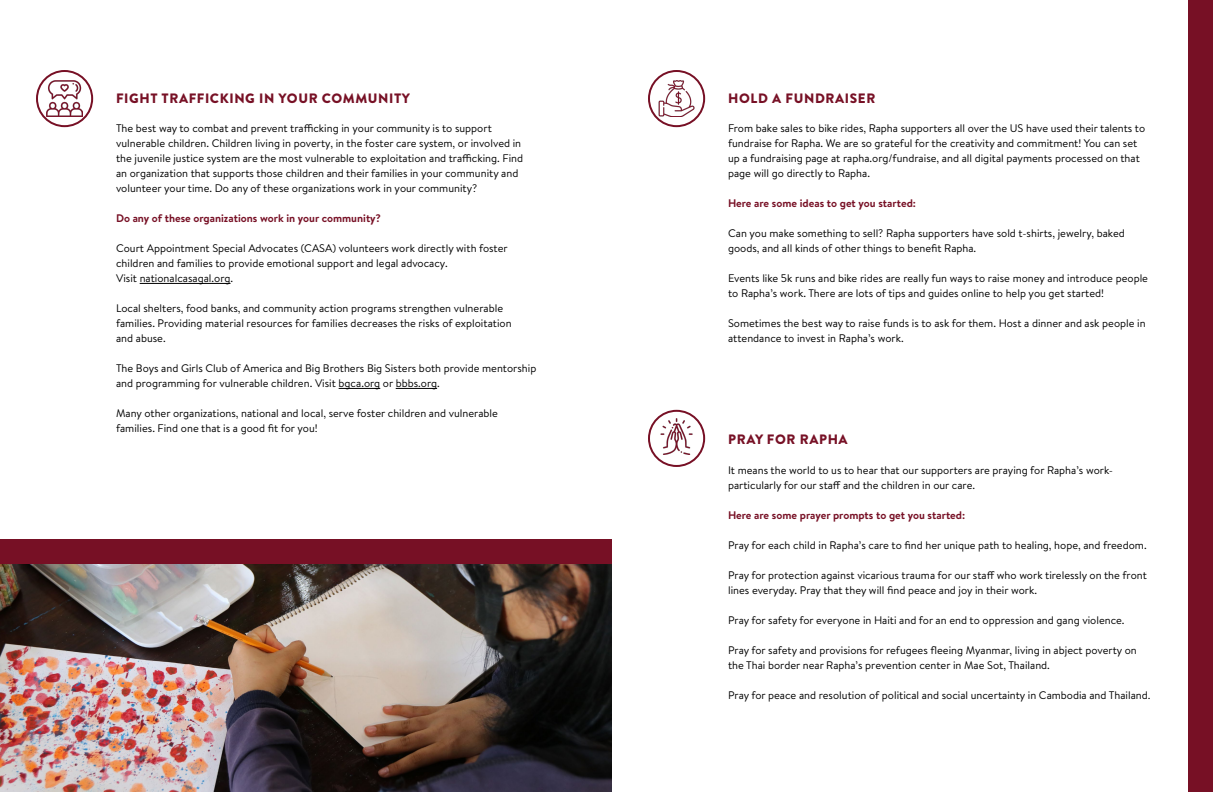
<style>
.page{position:relative;width:1224px;height:792px;background:#fff}
.page>*{position:absolute;margin:0;border:0;box-sizing:border-box;transform-origin:0 0}
.t1{font:900 13.6px "Brandon Text";letter-spacing:.045em;color:#771025}
.t2{font:11px/15px "Brandon Text";color:#000}
.t3{font:700 11px "Brandon Text";color:#771025}
.s1{font-family:"Minion Pro";font-size:12px}
</style>
<div class="page">
<svg style="left:37px;top:71px;width:55px;height:55px"></svg>
<img style="left:47px;top:81px;width:36px;height:36px">
<div style="left:36px;top:70px;width:57px;height:57px;border:2px solid #771025;border-radius:50%"></div>
<hr style="left:140px;top:283px;width:91px;height:1px;background:#000">
<hr style="left:339px;top:388px;width:41px;height:1px;background:#000">
<hr style="left:396px;top:388px;width:41px;height:1px;background:#000">
<svg style="left:649px;top:71px;width:55px;height:55px"></svg>
<img style="left:659px;top:81px;width:36px;height:36px">
<div style="left:648px;top:70px;width:57px;height:57px;border:2px solid #771025;border-radius:50%"></div>
<svg style="left:649px;top:411px;width:55px;height:55px"></svg>
<img style="left:659px;top:418px;width:36px;height:36px">
<div style="left:648px;top:410px;width:57px;height:57px;border:2px solid #771025;border-radius:50%"></div>
<div style="left:1188px;top:0;width:25px;height:792px;background:#771025"></div>
<img style="left:0;top:564px;width:612px;height:228px">
<div style="left:0;top:539px;width:612px;height:25px;background:#771025"></div>
<p class="t1" style="left:116px;top:89px;width:296px">FIGHT TRAFFICKING IN YOUR COMMUNITY</p>
<p class="t2" style="left:116px;top:121px;width:409px">The best way to combat and prevent trafficking in your community is to support vulnerable children. Children living in poverty, in the foster care system, or involved in the juvenile justice system are the most vulnerable to exploitation and trafficking. Find an organization that supports those children and their families in your community and volunteer your time. Do any of these organizations work in your community?</p>
<p class="t3" style="left:116px;top:211px;width:267px">Do any of these organizations work in your community?</p>
<p class="t2" style="left:116px;top:241px;width:393px">Court Appointment Special Advocates (CASA) volunteers work directly with foster children and families to provide emotional support and legal advocacy.<br>Visit nationalcasagal.org.</p>
<p class="t2" style="left:116px;top:301px;width:397px">Local shelters, food banks, and community action programs strengthen vulnerable families. Providing material resources for families decreases the risks of exploitation and abuse.</p>
<p class="t2" style="left:116px;top:361px;width:422px">The Boys and Girls Club of America and Big Brothers Big Sisters both provide mentorship and programming for vulnerable children. Visit bgca.org or bbbs.org.</p>
<p class="t2" style="left:116px;top:406px;width:383px">Many other organizations, national and local, serve foster children and vulnerable families. Find one that is a good fit for you!</p>
<p class="t1" style="left:728px;top:89px;width:149px">HOLD A FUNDRAISER</p>
<p class="t2" style="left:728px;top:121px;width:419px">From bake sales to bike rides, Rapha supporters all over the US have used their talents to fundraise for Rapha. We are so grateful for the creativity and commitment! You can set up a fundraising page at rapha.org/fundraise, and all digital payments processed on that page will go directly to Rapha.</p>
<p class="t3" style="left:728px;top:196px;width:189px">Here are some ideas to get you started:</p>
<p class="t2" style="left:728px;top:226px;width:398px">Can you make something to sell? Rapha supporters have sold t-shirts, jewelry, baked goods, and all kinds of other things to benefit Rapha.</p>
<p class="t2" style="left:728px;top:271px;width:422px">Events like 5k runs and bike rides are really fun ways to raise money and introduce people to Rapha’s work. There are lots of tips and guides online to help you get started!</p>
<p class="t2" style="left:728px;top:316px;width:419px">Sometimes the best way to raise funds is to ask for them. Host a dinner and ask people in attendance to invest in Rapha’s work.</p>
<p class="t1" style="left:728px;top:430px;width:121px">PRAY FOR RAPHA</p>
<p class="t2" style="left:728px;top:463px;width:387px">It means the world to us to hear that our supporters are praying for Rapha’s work&shy;particularly for our staff and the children in our care.</p>
<p class="t3" style="left:728px;top:508px;width:239px">Here are some prayer prompts to get you started:</p>
<p class="t2" style="left:728px;top:538px;width:420px">Pray for each child in Rapha’s care to find her unique path to healing, hope, and freedom.</p>
<p class="t2" style="left:728px;top:568px;width:420px">Pray for protection against vicarious trauma for our staff who work tirelessly on the front lines everyday. Pray that they will find peace and joy in their work.</p>
<p class="t2" style="left:728px;top:613px;width:398px">Pray for safety for everyone in Haiti and for an end to oppression and gang violence.</p>
<p class="t2" style="left:728px;top:643px;width:410px">Pray for safety and provisions for refugees fleeing Myanmar, living in abject poverty on the Thai border near Rapha’s prevention center in Mae Sot, Thailand.</p>
<p class="t2" style="left:728px;top:688px;width:424px">Pray for peace and resolution of political and social uncertainty in Cambodia and Thailand<span class="s1">.</span></p>
</div>
